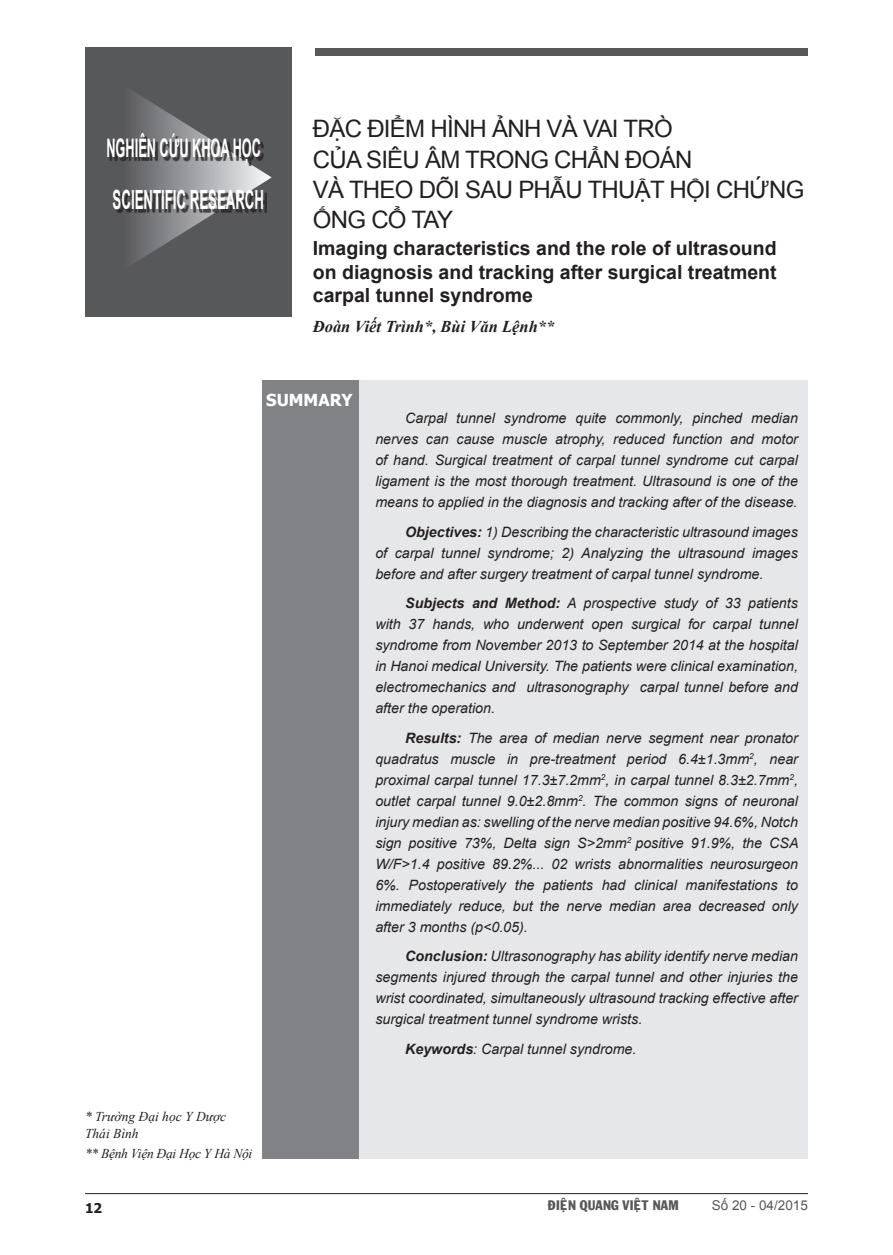
<style>
.page{position:relative;width:893px;height:1255px;background:#fff}
.page>*{position:absolute;margin:0;border:0;box-sizing:border-box;transform-origin:0 0}
.t1{font:700 26.4px "Arial";color:#fff;scale:.5 1}
.t2{font:700 25.5px "Arial";color:#fff;scale:.5 1}
.title_bai{font:24px/30px "Arial";letter-spacing:-.03em;color:#231f20}
.title_tieng_anh{font:700 19.5px/23.4px "Arial";color:#231f20;text-align:justify}
.ten_tg{font:italic 700 16.5px "Times New Roman";color:#231f20}
.t3{font:700 16.5px "Tahoma";color:#fff}
.t4{font:italic 14.25px/21px "Arial";color:#231f20;text-align:justify}
.chu_thich_tg{font:italic 13.5px/16.2px "Times New Roman";color:#231f20}
.chu_thich_tg-2{font:italic 13.5px "Times New Roman";letter-spacing:-.02em;color:#231f20}
.t5{font:13.5px "VNI Franko";color:#57585a}
.t6{font:13.5px "Arial";color:#57585a}
.t7{font:700 13.5px "Tahoma";color:#231f20}
.s1{font-weight:700}
</style>
<div class="page">
<hr style="left:85px;top:1193px;width:723px;height:1px;background:#231f20">
<div style="left:85px;top:48px;width:207px;height:269px;background:#57585a"></div>
<svg style="left:132px;top:91px;width:140px;height:173px"></svg>
<div style="left:110px;top:136px;width:154px;height:30px;background:#231f20;opacity:.75"></div>
<div style="left:115px;top:192px;width:152px;height:21px;background:#231f20;opacity:.75"></div>
<div style="left:316px;top:48px;width:492px;height:7px;background:#57585a"></div>
<div style="left:263px;top:380px;width:545px;height:778px;background:#e6e7e9"></div>
<div style="left:262px;top:380px;width:96px;height:778px;background:#808285"></div>
<h2 class="t2" style="left:106px;top:131px;width:311px">NGHIÊN CỨU KHOA HỌC</h2>
<h1 class="t1" style="left:113px;top:182px;width:304px">SCIENTIFIC RESEARCH</h1>
<p class="title_bai" style="left:313px;top:114px;width:493px">ĐẶC ĐIỂM HÌNH ẢNH VÀ VAI TRÒ<br>CỦA SIÊU ÂM TRONG CHẨN ĐOÁN<br>VÀ THEO DÕI SAU PHẪU THUẬT HỘ I CHỨNG<br>Ố NG CỔ TAY</p>
<p class="title_tieng_anh" style="left:313px;top:237px;width:465px">Imaging characteristics and the role of ultrasound on diagnosis and tracking after surgical treatment carpal tunnel syndrome</p>
<p class="ten_tg" style="left:313px;top:314px;width:243px">Đoàn Viết Trình*, Bùi Văn Lệnh**</p>
<p class="t3" style="left:266px;top:388px;width:88px">SUMMARY</p>
<p class="chu_thich_tg" style="left:85px;top:1108px;width:143px">* Trường Đạ i học Y Dược<br>Thái Bình</p>
<p class="chu_thich_tg-2" style="left:85px;top:1144px;width:169px">** Bệnh Viện Đạ i Học Y Hà Nội</p>
<p class="t4" style="left:375px;top:408px;width:424px;text-indent:30px">Carpal tunnel syndrome quite commonly, pinched median nerves can cause muscle atrophy, reduced function and motor of hand. Surgical treatment of carpal tunnel syndrome cut carpal ligament is the most thorough treatment. Ultrasound is one of the means to applied in the diagnosis and tracking after of the disease.</p>
<p class="t4" style="left:375px;top:521px;width:424px;text-indent:30px"><span class="s1">Objectives:</span> 1) Describing the characteristic ultrasound images of carpal tunnel syndrome; 2) Analyzing the ultrasound images before and after surgery treatment of carpal tunnel syndrome.</p>
<p class="t4" style="left:375px;top:593px;width:424px;text-indent:30px"><span class="s1">Subjects and Method:</span> A prospective study of 33 patients with 37 hands, who underwent open surgical for carpal tunnel syndrome from November 2013 to September 2014 at the hospital in Hanoi medical University. The patients were clinical examination, electromechanics and ultrasonography carpal tunnel before and after the operation.</p>
<p class="t4" style="left:375px;top:727px;width:425px;text-indent:30px"><span class="s1">Results:</span> The area of median nerve segment near pronator quadratus muscle in pre-treatment period 6.4±1.3mm<sup>2</sup>, near proximal carpal tunnel 17.3±7.2mm<sup>2</sup>, in carpal tunnel 8.3±2.7mm<sup>2</sup>, outlet carpal tunnel 9.0±2.8mm<sup>2</sup>. The common signs of neuronal injury median as: swelling of the nerve median positive 94.6%, Notch sign positive 73%, Delta sign S&gt;2mm<sup>2</sup> positive 91.9%, the CSA W/F&gt;1.4 positive 89.2%... 02 wrists abnormalities neurosurgeon 6%. Postoperatively the patients had clinical manifestations to immediately reduce, but the nerve median area decreased only after 3 months (p&lt;0.05).</p>
<p class="t4" style="left:375px;top:946px;width:424px;text-indent:30px"><span class="s1">Conclusion:</span> Ultrasonography has ability identify nerve median segments injured through the carpal tunnel and other injuries the wrist coordinated, simultaneously ultrasound tracking effective after surgical treatment tunnel syndrome wrists.</p>
<p class="t4" style="left:405px;top:1038px;width:233px"><span class="s1">Keywords</span>: Carpal tunnel syndrome.</p>
<p class="t7" style="left:85px;top:1198px;width:19px">12</p>
<p class="t5" style="left:548px;top:1194px;width:132px">ÑIEÄN QUANG VIEÄT NAM</p>
<p class="t6" style="left:712px;top:1196px;width:98px">Số 20 - 04/2015</p>
</div>
